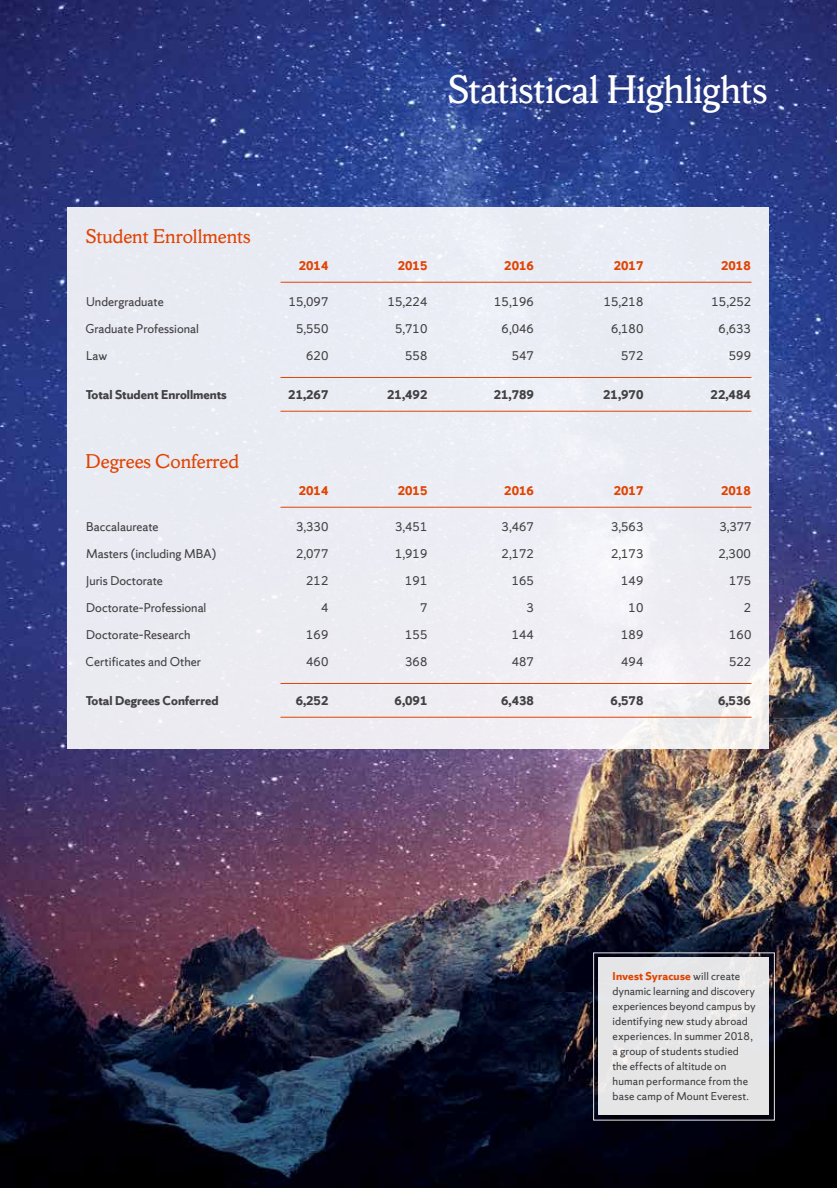
<style>
.page{position:relative;width:837px;height:1188px;background:#fff}
.page>*{position:absolute;margin:0;border:0;box-sizing:border-box;transform-origin:0 0}
.t1{font:42px "Sherman Serif";letter-spacing:-.005em;color:#fff}
.t2{font:21px "Sherman Serif";color:#e04403}
.t3{font:13.5px "Sherman Sans";color:#414042}
.t4{font:700 13.5px "Sherman Sans";color:#414042}
.t5{font:700 13.5px "Sherman Sans";color:#e04403}
.t6{font:12px/15px "Sherman Sans";letter-spacing:.01em;color:#414042}
.s1{font-weight:700;color:#e04403}
</style>
<div class="page">
<img style="left:0;top:0;width:837px;height:1188px">
<div style="left:68px;top:207px;width:702px;height:542px;background:#ebecf3"></div>
<hr style="left:280px;top:282px;width:472px;height:1px;background:#e04403">
<hr style="left:280px;top:377px;width:472px;height:1px;background:#e04403">
<hr style="left:280px;top:411px;width:472px;height:1px;background:#e04403">
<hr style="left:280px;top:507px;width:472px;height:1px;background:#e04403">
<hr style="left:280px;top:683px;width:472px;height:1px;background:#e04403">
<hr style="left:280px;top:717px;width:472px;height:1px;background:#e04403">
<svg style="left:593px;top:952px;width:182px;height:169px"></svg>
<h2 class="t2" style="left:86px;top:223px;width:166px">Student Enrollments</h2>
<h1 class="t1" style="left:448px;top:63px;width:321px">Statistical Highlights</h1>
<p class="t5" style="left:299px;top:257px;width:31px">2014</p>
<p class="t5" style="left:398px;top:257px;width:31px">2015</p>
<p class="t5" style="left:504px;top:257px;width:31px">2016</p>
<p class="t5" style="left:614px;top:257px;width:31px">2017</p>
<p class="t5" style="left:721px;top:257px;width:31px">2018</p>
<p class="t3" style="left:86px;top:294px;width:79px">Undergraduate</p>
<p class="t3" style="left:289px;top:294px;width:41px">15,097</p>
<p class="t3" style="left:388px;top:294px;width:41px">15,224</p>
<p class="t3" style="left:494px;top:294px;width:41px">15,196</p>
<p class="t3" style="left:604px;top:294px;width:41px">15,218</p>
<p class="t3" style="left:712px;top:294px;width:41px">15,252</p>
<p class="t3" style="left:86px;top:321px;width:115px">Graduate Professional</p>
<p class="t3" style="left:296px;top:321px;width:34px">5,550</p>
<p class="t3" style="left:395px;top:321px;width:34px">5,710</p>
<p class="t3" style="left:502px;top:321px;width:34px">6,046</p>
<p class="t3" style="left:611px;top:321px;width:34px">6,180</p>
<p class="t3" style="left:719px;top:321px;width:34px">6,633</p>
<p class="t3" style="left:86px;top:348px;width:23px">Law</p>
<p class="t3" style="left:306px;top:348px;width:24px">620</p>
<p class="t3" style="left:405px;top:348px;width:24px">558</p>
<p class="t3" style="left:512px;top:348px;width:24px">547</p>
<p class="t3" style="left:621px;top:348px;width:24px">572</p>
<p class="t3" style="left:729px;top:348px;width:24px">599</p>
<p class="t4" style="left:86px;top:386px;width:143px">Total Student Enrollments</p>
<p class="t4" style="left:288px;top:386px;width:42px">21,267</p>
<p class="t4" style="left:387px;top:386px;width:42px">21,492</p>
<p class="t4" style="left:494px;top:386px;width:42px">21,789</p>
<p class="t4" style="left:603px;top:386px;width:42px">21,970</p>
<p class="t4" style="left:711px;top:386px;width:42px">22,484</p>
<h2 class="t2" style="left:85px;top:448px;width:155px">Degrees Conferred</h2>
<p class="t5" style="left:299px;top:482px;width:31px">2014</p>
<p class="t5" style="left:398px;top:482px;width:31px">2015</p>
<p class="t5" style="left:504px;top:482px;width:31px">2016</p>
<p class="t5" style="left:614px;top:482px;width:31px">2017</p>
<p class="t5" style="left:721px;top:482px;width:31px">2018</p>
<p class="t3" style="left:86px;top:519px;width:74px">Baccalaureate</p>
<p class="t3" style="left:296px;top:519px;width:34px">3,330</p>
<p class="t3" style="left:395px;top:519px;width:34px">3,451</p>
<p class="t3" style="left:502px;top:519px;width:34px">3,467</p>
<p class="t3" style="left:611px;top:519px;width:34px">3,563</p>
<p class="t3" style="left:719px;top:519px;width:34px">3,377</p>
<p class="t3" style="left:86px;top:546px;width:132px">Masters (including MBA)</p>
<p class="t3" style="left:296px;top:546px;width:34px">2,077</p>
<p class="t3" style="left:395px;top:546px;width:34px">1,919</p>
<p class="t3" style="left:502px;top:546px;width:34px">2,172</p>
<p class="t3" style="left:611px;top:546px;width:34px">2,173</p>
<p class="t3" style="left:718px;top:546px;width:34px">2,300</p>
<p class="t3" style="left:86px;top:573px;width:78px">Juris Doctorate</p>
<p class="t3" style="left:306px;top:573px;width:24px">212</p>
<p class="t3" style="left:405px;top:573px;width:24px">191</p>
<p class="t3" style="left:512px;top:573px;width:24px">165</p>
<p class="t3" style="left:621px;top:573px;width:24px">149</p>
<p class="t3" style="left:729px;top:573px;width:24px">175</p>
<p class="t3" style="left:86px;top:600px;width:122px">Doctorate–Professional</p>
<p class="t3" style="left:321px;top:600px;width:9px">4</p>
<p class="t3" style="left:420px;top:600px;width:9px">7</p>
<p class="t3" style="left:527px;top:600px;width:9px">3</p>
<p class="t3" style="left:629px;top:600px;width:16px">10</p>
<p class="t3" style="left:744px;top:600px;width:9px">2</p>
<p class="t3" style="left:86px;top:627px;width:106px">Doctorate–Research</p>
<p class="t3" style="left:306px;top:627px;width:24px">169</p>
<p class="t3" style="left:405px;top:627px;width:24px">155</p>
<p class="t3" style="left:512px;top:627px;width:24px">144</p>
<p class="t3" style="left:621px;top:627px;width:24px">189</p>
<p class="t3" style="left:729px;top:627px;width:24px">160</p>
<p class="t3" style="left:86px;top:654px;width:117px">Certificates and Other</p>
<p class="t3" style="left:306px;top:654px;width:24px">460</p>
<p class="t3" style="left:405px;top:654px;width:24px">368</p>
<p class="t3" style="left:512px;top:654px;width:24px">487</p>
<p class="t3" style="left:621px;top:654px;width:24px">494</p>
<p class="t3" style="left:729px;top:654px;width:24px">522</p>
<p class="t4" style="left:86px;top:692px;width:134px">Total Degrees Conferred</p>
<p class="t4" style="left:296px;top:692px;width:34px">6,252</p>
<p class="t4" style="left:395px;top:692px;width:34px">6,091</p>
<p class="t4" style="left:501px;top:692px;width:34px">6,438</p>
<p class="t4" style="left:611px;top:692px;width:34px">6,578</p>
<p class="t4" style="left:718px;top:692px;width:34px">6,536</p>
<p class="t6" style="left:612px;top:969px;width:145px"><span class="s1">Invest Syracuse</span> will create dynamic learning and discovery experiences beyond campus by identifying new study abroad experiences. In summer 2018, a group of students studied the effects of altitude on human performance from the base camp of Mount Everest.</p>
</div>
